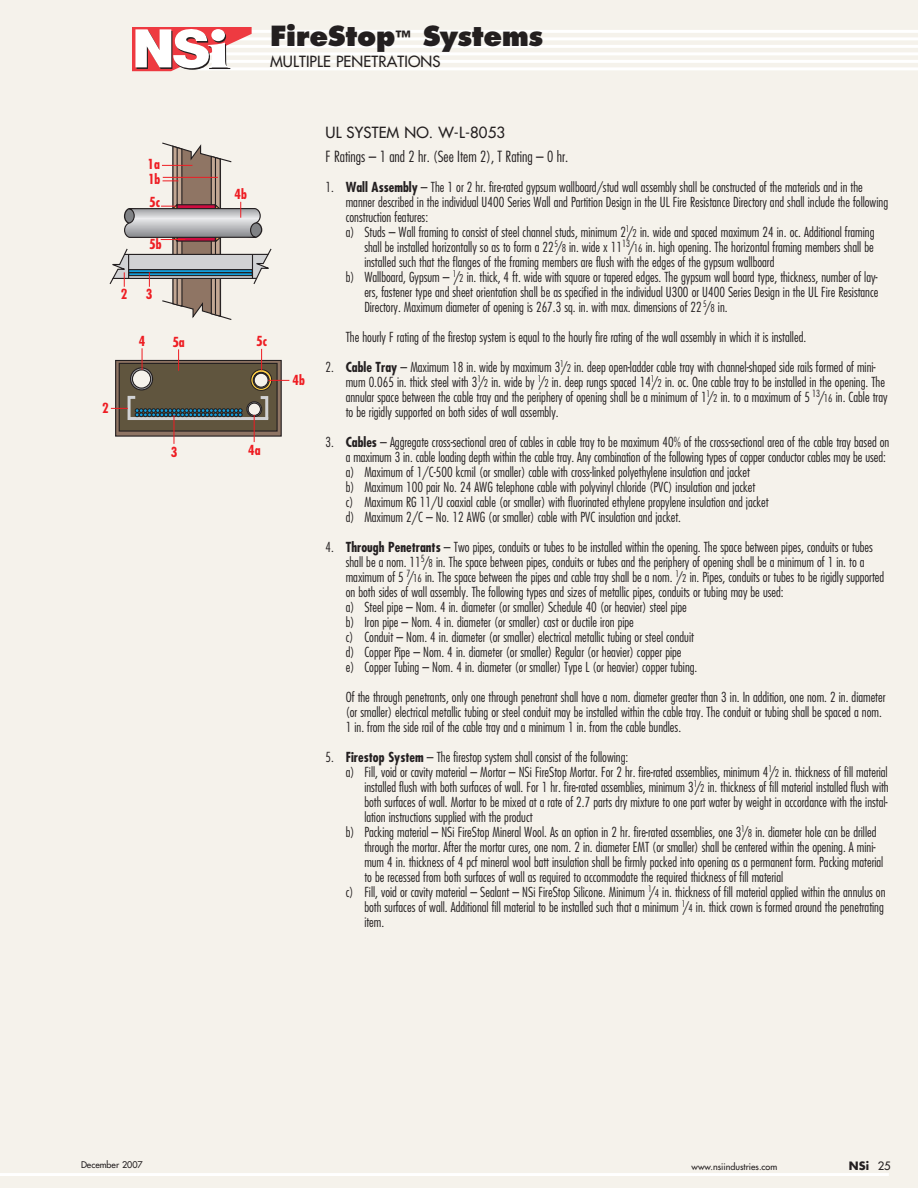
<style>
.page{position:relative;width:918px;height:1188px;background:#f5f2eb}
.page>*{position:absolute;margin:0;border:0;box-sizing:border-box;transform-origin:0 0}
.t1{font:800 27px "Futura";letter-spacing:-.01em;color:#231f20}
.t2{font:300 condensed 15px "Futura";color:#231f20}
.t3{font:15px "Futura";letter-spacing:.01em;color:#231f20}
.t4{font:300 condensed 13.5px/15px "Futura";color:#231f20}
.t5{font:700 condensed 13.5px "Futura";color:#ee1d23}
.t6{font:700 11.25px "Futura";color:#231f20}
.t7{font:9px "Futura";color:#231f20}
.s1{font-size:16.5px}
.s2{font-weight:700}
.s3{font-size:10.5px}
.s4{font-weight:400}
</style>
<div class="page">
<svg style="left:111px;top:348px;width:178px;height:96px"></svg>
<svg style="left:109px;top:142px;width:163px;height:178px"></svg>
<hr style="left:163px;top:177px;width:55px;height:1px;background:#ee1d23">
<hr style="left:0;top:1173px;width:889px;height:3px;background:#fff">
<hr style="left:198px;top:30px;width:720px;height:3px;background:#fff">
<hr style="left:198px;top:37px;width:720px;height:3px;background:#fff">
<hr style="left:198px;top:45px;width:720px;height:3px;background:#fff">
<hr style="left:198px;top:52px;width:720px;height:3px;background:#fff">
<hr style="left:198px;top:60px;width:720px;height:3px;background:#fff">
<hr style="left:198px;top:67px;width:720px;height:3px;background:#fff">
<svg style="left:132px;top:27px;width:120px;height:44px"></svg>
<h1 class="t1" style="left:270px;top:20px;width:275px">FireStop<span class="s1">™</span> Systems</h1>
<p class="t3" style="left:270px;top:52px;width:21px">Multi</p>
<p class="t3" style="left:310px;top:52px;width:70px">ple Penetrati</p>
<p class="t3" style="left:408px;top:52px;width:34px">ons</p>
<p class="t5" style="left:147px;top:155px;width:14px">1a</p>
<p class="t5" style="left:149px;top:193px;width:12px">5c</p>
<p class="t5" style="left:149px;top:235px;width:14px">5b</p>
<p class="t5" style="left:148px;top:171px;width:14px">1b</p>
<p class="t5" style="left:235px;top:185px;width:14px">4b</p>
<p class="t5" style="left:121px;top:286px;width:8px">2</p>
<p class="t5" style="left:146px;top:286px;width:8px">3</p>
<p class="t5" style="left:139px;top:333px;width:8px">4</p>
<p class="t5" style="left:172px;top:333px;width:14px">5a</p>
<p class="t5" style="left:256px;top:333px;width:12px">5c</p>
<p class="t5" style="left:102px;top:399px;width:8px">2</p>
<p class="t5" style="left:171px;top:444px;width:8px">3</p>
<p class="t5" style="left:248px;top:442px;width:14px">4a</p>
<p class="t5" style="left:293px;top:371px;width:14px">4b</p>
<p class="t3" style="left:326px;top:123px;width:181px">UL System No. W-L-8053</p>
<p class="t2" style="left:326px;top:147px;width:244px">F Ratings – 1 and 2 hr. (See Item 2), T Rating – 0 hr.</p>
<p class="t4" style="left:346px;top:179px;width:544px;text-indent:-20px">1. <span class="s2">Wall Assembly</span> – The 1 or 2 hr. fire-rated gypsum wallboard/stud wall assembly shall be constructed of the materials and in the manner described in the individual U400 Series Wall and Partition Design in the UL Fire Resistance Directory and shall include the following construction features:<br>a) Studs – Wall framing to consist of steel channel studs, minimum 2<sup>1</sup>/<span class="s3">2</span> in. wide and spaced maximum 24 in. oc. Additional framing</p>
<p class="t4" style="left:364px;top:239px;width:511px">shall be installed horizontally so as to form a 22<sup>5</sup>/<span class="s3">8</span> in. wide x 11<sup>13</sup>/<span class="s3">16</span> in. high opening. The horizontal framing members shall be</p>
<p class="t4" style="left:364px;top:254px;width:412px">installed such that the flanges of the framing members are flush with the edges of the gypsum wallboard</p>
<p class="t4" style="left:346px;top:269px;width:533px">b) Wallboard, Gypsum – <sup>1</sup>/<span class="s3">2</span> in. thick, 4 ft. wide with square or tapered edges. The gypsum wall board type, thickness, number of lay-</p>
<p class="t4" style="left:364px;top:284px;width:516px">ers, fastener type and sheet orientation shall be as specified in the individual U300 or U400 Series Design in the UL Fire Resistance</p>
<p class="t4" style="left:364px;top:299px;width:365px">Directory. Maximum diameter of opening is 267.3 sq. in. with max. dimensions of 22<sup>5</sup>/<span class="s3">8</span> in.</p>
<p class="t4" style="left:346px;top:329px;width:462px">The hourly F rating of the firestop system is equal to the hourly fire rating of the wall assembly in which it is installed.</p>
<p class="t4" style="left:346px;top:359px;width:543px;text-indent:-20px">2. <span class="s2">Cable Tray</span> – Maximum 18 in. wide by maximum 3<sup>1</sup>/<span class="s3">2</span> in. deep open-ladder cable tray with channel-shaped side rails formed of mini&shy;mum 0.065 in. thick steel with 3<sup>1</sup>/<span class="s3">2</span> in. wide by <sup>1</sup>/<span class="s3">2</span> in. deep rungs spaced 14<sup>1</sup>/<span class="s3">2</span> in. oc. One cable tray to be installed in the opening. The annular space between the cable tray and the periphery of opening shall be a minimum of 1<sup>1</sup>/<span class="s3">2</span> in. to a maximum of 5 <sup>13</sup>/<span class="s3">16</span> in. Cable tray to be rigidly supported on both sides of wall assembly.</p>
<p class="t4" style="left:346px;top:434px;width:545px;text-indent:-20px">3. <span class="s2">Cables</span> – Aggregate cross-sectional area of cables in cable tray to be maximum 40% of the cross-sectional area of the cable tray based on a maximum 3 in. cable loading depth within the cable tray. Any combination of the following types of copper conductor cables may be used: a) Maximum of 1/C-500 kcmil (or smaller) cable with cross-linked polyethylene insulation and jacket<br>b) Maximum 100 pair No. 24 AWG telephone cable with polyvinyl chloride (PVC) insulation and jacket<br>c) Maximum RG 11/U coaxial cable (or smaller) with fluorinated ethylene propylene insulation and jacket<br>d) Maximum 2/C – No. 12 AWG (or smaller) cable with PVC insulation and jacket.</p>
<p class="t4" style="left:346px;top:539px;width:540px;text-indent:-20px">4. <span class="s2">Through Penetrants</span> – Two pipes, conduits or tubes to be installed within the opening. The space between pipes, conduits or tubes shall be a nom. 11<sup>5</sup>/<span class="s3">8</span> in. The space between pipes, conduits or tubes and the periphery of opening shall be a minimum of 1 in. to a maximum of 5 <sup>7</sup>/<span class="s3">16</span> in. The space between the pipes and cable tray shall be a nom. <sup>1</sup>/<span class="s3">2</span> in. Pipes, conduits or tubes to be rigidly supported on both sides of wall assembly. The following types and sizes of metallic pipes, conduits or tubing may be used:<br>a) Steel pipe – Nom. 4 in. diameter (or smaller) Schedule 40 (or heavier) steel pipe<br>b) Iron pipe – Nom. 4 in. diameter (or smaller) cast or ductile iron pipe<br>c) Conduit – Nom. 4 in. diameter (or smaller) electrical metallic tubing or steel conduit<br>d) Copper Pipe – Nom. 4 in. diameter (or smaller) Regular (or heavier) copper pipe<br>e) Copper Tubing – Nom. 4 in. diameter (or smaller) Type L (or heavier) copper tubing.</p>
<p class="t4" style="left:346px;top:689px;width:541px">Of the through penetrants, only one through penetrant shall have a nom. diameter greater than 3 in. In addition, one nom. 2 in. diameter (or smaller) electrical metallic tubing or steel conduit may be installed within the cable tray. The conduit or tubing shall be spaced a nom.<br>1 in. from the side rail of the cable tray and a minimum 1 in. from the cable bundles.</p>
<p class="t4" style="left:326px;top:749px;width:304px">5. <span class="s2">Firestop System</span> – The firestop system shall consist of the following:</p>
<p class="t4" style="left:346px;top:764px;width:543px">a) Fill, void or cavity material – Mortar – NSi FireStop Mortar. For 2 hr. fire-rated assemblies, minimum 4<sup>1</sup>/<span class="s3">2</span> in. thickness of fill material</p>
<p class="t4" style="left:364px;top:779px;width:526px">installed flush with both surfaces of wall. For 1 hr. fire-rated assemblies, minimum 3<sup>1</sup>/<span class="s3">2</span> in. thickness of fill material installed flush with</p>
<p class="t4" style="left:364px;top:794px;width:525px">both surfaces of wall. Mortar to be mixed at a rate of 2.7 parts dry mixture to one part water by weight in accordance with the instal-</p>
<p class="t4" style="left:364px;top:809px;width:170px">lation instructions supplied with the product</p>
<p class="t4" style="left:346px;top:824px;width:532px">b) Packing material – NSi FireStop Mineral Wool. As an option in 2 hr. fire-rated assemblies, one 3<sup>1</sup>/<span class="s3">8</span> in. diameter hole can be drilled</p>
<p class="t4" style="left:364px;top:839px;width:513px">through the mortar. After the mortar cures, one nom. 2 in. diameter EMT (or smaller) shall be centered within the opening. A mini-</p>
<p class="t4" style="left:364px;top:854px;width:520px">mum 4 in. thickness of 4 pcf mineral wool batt insulation shall be firmly packed into opening as a permanent form. Packing material</p>
<p class="t4" style="left:364px;top:869px;width:420px">to be recessed from both surfaces of wall as required to accommodate the required thickness of fill material</p>
<p class="t4" style="left:346px;top:884px;width:541px">c) Fill, void or cavity material – Sealant – NSi FireStop Silicone. Minimum <sup>1</sup>/<span class="s3">4</span> in. thickness of fill material applied within the annulus on</p>
<p class="t4" style="left:364px;top:899px;width:521px">both surfaces of wall. Additional fill material to be installed such that a minimum <sup>1</sup>/<span class="s3">4</span> in. thick crown is formed around the penetrating</p>
<p class="t4" style="left:364px;top:914px;width:21px">item.</p>
<p class="t7" style="left:81px;top:1159px;width:63px">December 2007</p>
<p class="t7" style="left:692px;top:1161px;width:87px">www.nsiindustries.com</p>
<p class="t6" style="left:849px;top:1158px;width:43px">NSi <span class="s4">25</span></p>
</div>
